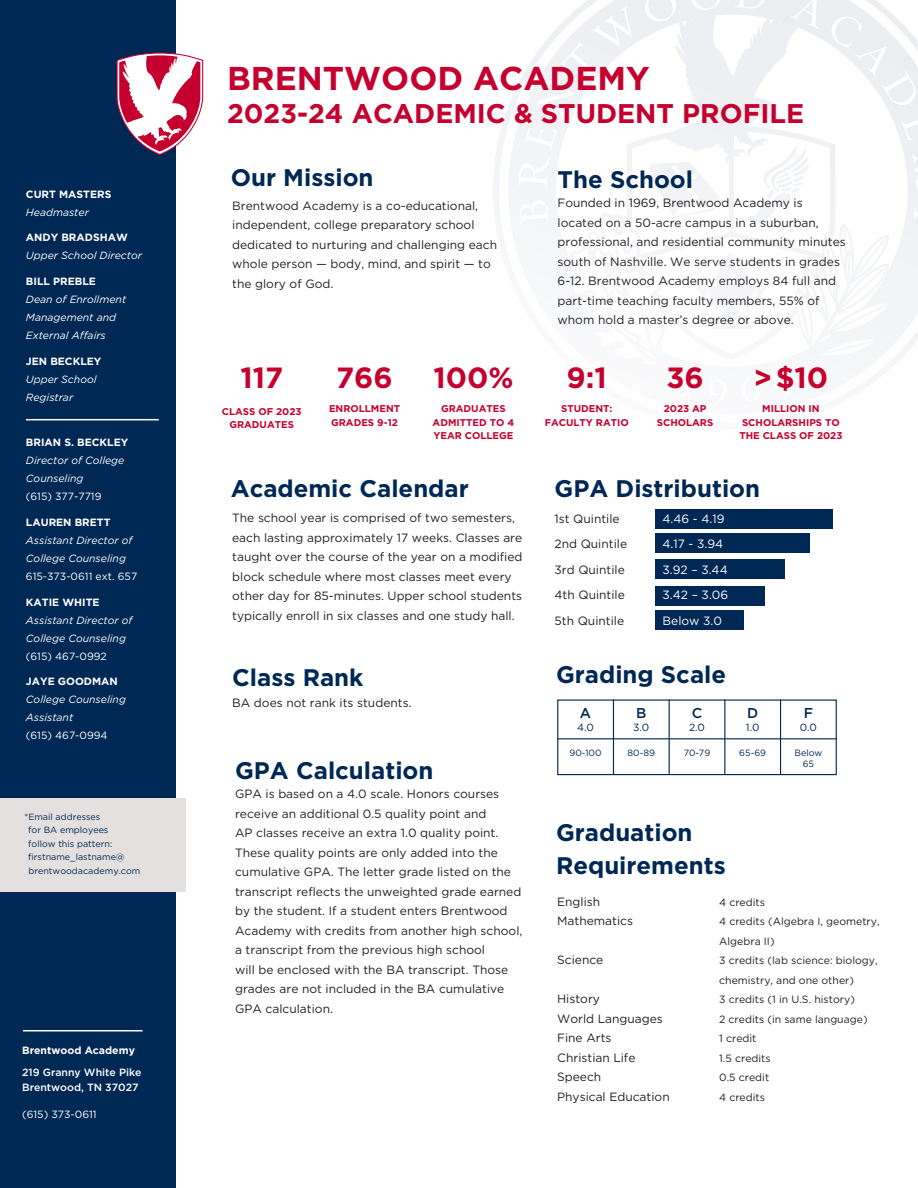
<style>
.page{position:relative;width:918px;height:1188px;background:#fff}
.page>*{position:absolute;margin:0;border:0;box-sizing:border-box;transform-origin:0 0}
.t1{font:700 33px "Gotham";color:#c5002e}
.t2{font:700 29.25px "Gotham";color:#c5002e}
.t3{font:700 27px "Gotham";color:#c5002e}
.t4{font:700 24px/33px "Gotham";color:#002855}
.t5{font:500 14.25px "Gotham HTF";color:#002855}
.t6{font:12px/19.5px "Gotham";color:#231f20}
.t7{font:12px "Gotham";color:#fff}
.t8{font:italic 10.5px/18px "Gotham";color:#fff}
.t9{font:10.5px/19.5px "Gotham";color:#231f20}
.t10{font:10.5px "Gotham";color:#fff}
.t11{font:700 10.5px "Gotham";color:#fff}
.t12{font:500 10.5px/15px "Gotham";color:#fff}
.t13{font:10.35px "Gotham HTF";color:#002855}
.t14{font:700 9.75px/13px "Gotham";color:#c5002e;text-align:center}
.t15{font:9.15px/10.9px "Gotham HTF";color:#002855;text-align:center}
.t16{font:9px/13.5px "Gotham";color:#002855}
.s1{font-weight:700;font-style:normal}
</style>
<div class="page">
<svg style="left:508px;top:83px;width:11px;height:136px"></svg>
<svg style="left:519px;top:0;width:399px;height:363px"></svg>
<div style="left:0;top:0;width:176px;height:1188px;background:#002855"></div>
<div style="left:0;top:798px;width:186px;height:94px;background:#e3e0df"></div>
<svg style="left:117px;top:52px;width:87px;height:103px"></svg>
<hr style="left:23px;top:1030px;width:120px;height:1px;background:#fff">
<div style="left:557px;top:700px;width:280px;height:75px;border:1px solid #002855"></div>
<hr style="left:557px;top:738px;width:280px;height:1px;background:#002855">
<hr style="left:613px;top:699px;width:1px;height:76px;background:#002855">
<hr style="left:669px;top:699px;width:1px;height:76px;background:#002855">
<hr style="left:724px;top:699px;width:1px;height:76px;background:#002855">
<hr style="left:780px;top:699px;width:1px;height:76px;background:#002855">
<div style="left:655px;top:509px;width:178px;height:20px;background:#002855"></div>
<div style="left:655px;top:534px;width:155px;height:19px;background:#002855"></div>
<div style="left:655px;top:560px;width:130px;height:19px;background:#002855"></div>
<div style="left:655px;top:586px;width:110px;height:19px;background:#002855"></div>
<div style="left:655px;top:610px;width:89px;height:20px;background:#002855"></div>
<hr style="left:26px;top:419px;width:133px;height:1px;background:#fff">
<p class="t11" style="left:26px;top:187px;width:87px">CURT MASTERS</p>
<p class="t8" style="left:26px;top:203px;width:64px">Headmaster</p>
<p class="t8" style="left:26px;top:228px;width:118px"><span class="s1">ANDY BRADSHAW<br></span>Upper School Director</p>
<p class="t8" style="left:26px;top:272px;width:102px"><span class="s1">BILL PREBLE<br></span>Dean of Enrollment<br>Management and<br>External Affairs</p>
<p class="t8" style="left:26px;top:352px;width:77px"><span class="s1">JEN BECKLEY<br></span>Upper School</p>
<p class="t8" style="left:26px;top:388px;width:49px">Registrar</p>
<p class="t8" style="left:26px;top:433px;width:104px"><span class="s1">BRIAN S. BECKLEY<br></span>Director of College<br>Counseling</p>
<p class="t10" style="left:26px;top:490px;width:77px">(615) 377-7719</p>
<p class="t11" style="left:26px;top:515px;width:86px">LAUREN BRETT</p>
<p class="t8" style="left:26px;top:531px;width:108px">Assistant Director of<br>College Counseling</p>
<p class="t10" style="left:26px;top:569px;width:113px">615-373-0611 ext. 657</p>
<p class="t11" style="left:26px;top:595px;width:75px">KATIE WHITE</p>
<p class="t8" style="left:26px;top:611px;width:108px">Assistant Director of<br>College Counseling</p>
<p class="t10" style="left:26px;top:649px;width:83px">(615) 467-0992</p>
<p class="t11" style="left:26px;top:675px;width:93px">JAYE GOODMAN</p>
<p class="t8" style="left:26px;top:691px;width:101px">College Counseling<br>Assistant</p>
<p class="t10" style="left:26px;top:729px;width:83px">(615) 467-0994</p>
<p class="t16" style="left:28px;top:810px;width:114px;text-indent:-4px">*Email addresses<br>for BA employees<br>follow this pattern: firstname_lastname@ brentwoodacademy.com</p>
<p class="t11" style="left:22px;top:1044px;width:114px">Brentwood Academy</p>
<p class="t12" style="left:22px;top:1065px;width:121px">219 Granny White Pike<br>Brentwood, TN 37027</p>
<p class="t10" style="left:22px;top:1108px;width:76px">(615) 373-0611</p>
<p class="t1" style="left:227px;top:56px;width:424px">BRENTWOOD ACADEMY</p>
<p class="t3" style="left:227px;top:96px;width:579px">2023-24 ACADEMIC &amp; STUDENT PROFILE</p>
<p class="t4" style="left:231px;top:161px;width:144px">Our Mission</p>
<p class="t6" style="left:232px;top:196px;width:266px">Brentwood Academy is a co-educational, independent, college preparatory school dedicated to nurturing and challenging each whole person — body, mind, and spirit — to the glory of God.</p>
<p class="t2" style="left:240px;top:359px;width:44px">117</p>
<p class="t14" style="left:222px;top:405px;width:81px">CLASS OF 2023<br>GRADUATES</p>
<p class="t2" style="left:336px;top:359px;width:58px">766</p>
<p class="t14" style="left:329px;top:402px;width:73px">ENROLLMENT</p>
<p class="t14" style="left:331px;top:415px;width:68px">GRADES 9-12</p>
<p class="t2" style="left:433px;top:359px;width:82px">100%</p>
<p class="t14" style="left:433px;top:402px;width:83px;line-height:13.5px">GRADUATES<br>ADMITTED TO 4<br>YEAR COLLEGE</p>
<p class="t4" style="left:231px;top:472px;width:240px">Academic Calendar</p>
<p class="t6" style="left:232px;top:508px;width:292px">The school year is comprised of two semesters, each lasting approximately 17 weeks. Classes are taught over the course of the year on a modified block schedule where most classes meet every other day for 85-minutes. Upper school students typically enroll in six classes and one study hall.</p>
<p class="t4" style="left:232px;top:661px;width:133px">Class Rank</p>
<p class="t6" style="left:232px;top:693px;width:181px">BA does not rank its students.</p>
<p class="t4" style="left:235px;top:754px;width:200px">GPA Calculation</p>
<p class="t6" style="left:235px;top:784px;width:289px">GPA is based on a 4.0 scale. Honors courses receive an additional 0.5 quality point and<br>AP classes receive an extra 1.0 quality point.<br>These quality points are only added into the cumulative GPA. The letter grade listed on the transcript reflects the unweighted grade earned by the student. If a student enters Brentwood Academy with credits from another high school, a transcript from the previous high school<br>will be enclosed with the BA transcript. Those grades are not included in the BA cumulative GPA calculation.</p>
<p class="t4" style="left:558px;top:163px;width:137px">The School</p>
<p class="t6" style="left:558px;top:193px;width:290px">Founded in 1969, Brentwood Academy is located on a 50-acre campus in a suburban, professional, and residential community minutes south of Nashville. We serve students in grades 6-12. Brentwood Academy employs 84 full and part-time teaching faculty members, 55% of whom hold a master’s degree or above.</p>
<p class="t2" style="left:567px;top:359px;width:42px">9:1</p>
<p class="t14" style="left:545px;top:402px;width:86px">STUDENT:<br>FACULTY RATIO</p>
<p class="t2" style="left:666px;top:359px;width:39px">36</p>
<p class="t14" style="left:657px;top:402px;width:58px">2023 AP<br>SCHOLARS</p>
<p class="t2" style="left:754px;top:359px;width:76px">&gt; $10</p>
<p class="t14" style="left:739px;top:402px;width:105px">MILLION IN<br>SCHOLARSHIPS TO<br>THE CLASS OF 2023</p>
<p class="t4" style="left:555px;top:472px;width:207px">GPA Distribution</p>
<p class="t6" style="left:555px;top:509px;width:67px">1st Quintile</p>
<p class="t7" style="left:663px;top:511px;width:63px">4.46 - 4.19</p>
<p class="t6" style="left:555px;top:534px;width:74px">2nd Quintile</p>
<p class="t7" style="left:663px;top:536px;width:62px">4.17 - 3.94</p>
<p class="t6" style="left:555px;top:560px;width:72px">3rd Quintile</p>
<p class="t7" style="left:663px;top:562px;width:67px">3.92 – 3.44</p>
<p class="t6" style="left:555px;top:585px;width:72px">4th Quintile</p>
<p class="t7" style="left:663px;top:587px;width:67px">3.42 – 3.06</p>
<p class="t6" style="left:555px;top:611px;width:71px">5th Quintile</p>
<p class="t7" style="left:663px;top:613px;width:61px">Below 3.0</p>
<p class="t4" style="left:556px;top:658px;width:172px">Grading Scale</p>
<p class="t5" style="left:580px;top:705px;width:13px">A</p>
<p class="t5" style="left:636px;top:705px;width:12px">B</p>
<p class="t5" style="left:692px;top:705px;width:12px">C</p>
<p class="t5" style="left:747px;top:705px;width:13px">D</p>
<p class="t5" style="left:804px;top:705px;width:11px">F</p>
<p class="t13" style="left:577px;top:721px;width:18px">4.0</p>
<p class="t13" style="left:633px;top:721px;width:18px">3.0</p>
<p class="t13" style="left:689px;top:721px;width:17px">2.0</p>
<p class="t13" style="left:746px;top:721px;width:15px">1.0</p>
<p class="t13" style="left:800px;top:721px;width:19px">0.0</p>
<p class="t15" style="left:570px;top:748px;width:34px">90-100</p>
<p class="t15" style="left:628px;top:748px;width:29px">80-89</p>
<p class="t15" style="left:684px;top:748px;width:28px">70-79</p>
<p class="t15" style="left:739px;top:748px;width:28px">65-69</p>
<p class="t15" style="left:795px;top:748px;width:29px">Below<br>65</p>
<p class="t4" style="left:556px;top:816px;width:171px">Graduation<br>Requirements</p>
<p class="t6" style="left:557px;top:891px;width:45px">English</p>
<p class="t9" style="left:719px;top:892px;width:47px">4 credits</p>
<p class="t6" style="left:557px;top:911px;width:77px">Mathematics</p>
<p class="t9" style="left:719px;top:911px;width:162px">4 credits (Algebra I, geometry,<br>Algebra II)</p>
<p class="t6" style="left:557px;top:950px;width:48px">Science</p>
<p class="t9" style="left:719px;top:950px;width:160px">3 credits (lab science: biology, chemistry, and one other)</p>
<p class="t6" style="left:557px;top:989px;width:44px">History</p>
<p class="t9" style="left:719px;top:989px;width:137px">3 credits (1 in U.S. history)</p>
<p class="t6" style="left:557px;top:1008px;width:107px">World Languages</p>
<p class="t9" style="left:719px;top:1009px;width:150px">2 credits (in same language)</p>
<p class="t6" style="left:557px;top:1028px;width:56px">Fine Arts</p>
<p class="t9" style="left:719px;top:1028px;width:39px">1 credit</p>
<p class="t6" style="left:557px;top:1047px;width:80px">Christian Life</p>
<p class="t9" style="left:719px;top:1048px;width:53px">1.5 credits</p>
<p class="t6" style="left:557px;top:1067px;width:46px">Speech</p>
<p class="t9" style="left:719px;top:1067px;width:52px">0.5 credit</p>
<p class="t6" style="left:557px;top:1086px;width:114px">Physical Education</p>
<p class="t9" style="left:719px;top:1087px;width:47px">4 credits</p>
</div>
